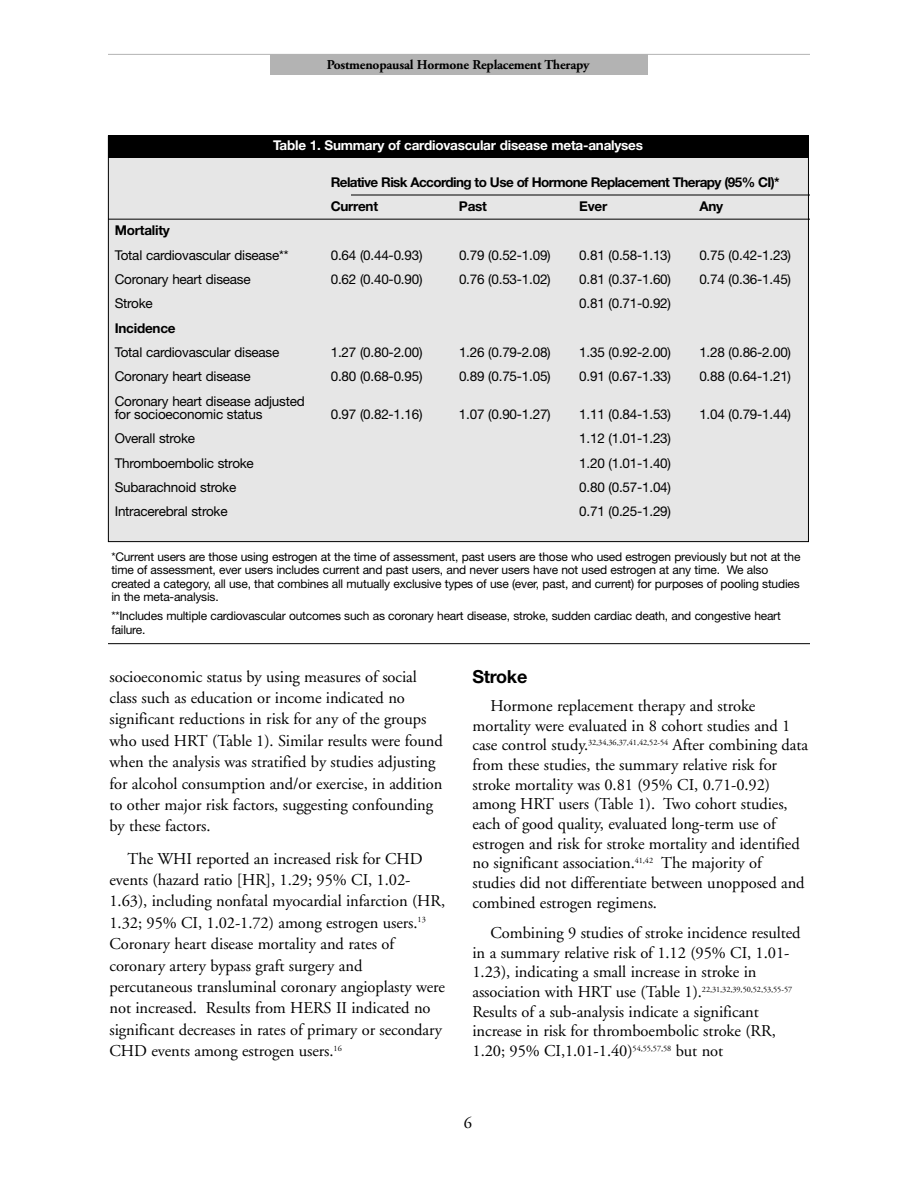
<style>
.page{position:relative;width:918px;height:1188px;background:#fff}
.page>*{position:absolute;margin:0;border:0;box-sizing:border-box;transform-origin:0 0}
.t1{font:700 18px "Helvetica Neue";letter-spacing:-.015em;color:#000}
.t2{font:16.5px/21.5px "Adobe Garamond";letter-spacing:-.005em;color:#000}
.t3{font:13.5px/13.5px "Helvetica Neue";letter-spacing:-.015em;color:#000}
.t4{font:700 13.5px/24.3px "Helvetica Neue";letter-spacing:-.045em;color:#000}
.t5{font:700 13.5px "Helvetica Neue";letter-spacing:-.015em;color:#fff}
.t6{font:700 13.5px "Adobe Garamond";letter-spacing:-.015em;color:#000}
.t7{font:700 13.5px "Helvetica Neue";letter-spacing:-.015em;color:#000}
.t8{font:12px/13.5px "Helvetica Neue";letter-spacing:-.015em;color:#000}
</style>
<div class="page">
<div style="left:270px;top:55px;width:378px;height:20px;background:#b3b3b3"></div>
<hr style="left:108px;top:54px;width:702px;height:1px;background:#b3b3b3">
<div style="left:108px;top:136px;width:700px;height:406px;background:#e6e6e6"></div>
<div style="left:108px;top:135px;width:700px;height:23px;background:#000"></div>
<hr style="left:108px;top:219px;width:702px;height:1px;background:#000">
<hr style="left:108px;top:643px;width:702px;height:1px;background:#000">
<hr style="left:351px;top:195px;width:459px;height:1px;background:#000">
<p class="t6" style="left:327px;top:59px;width:264px">Postmenopausal Hormone Replacement Therapy</p>
<p class="t5" style="left:273px;top:140px;width:371px">Table 1. Summary of cardiovascular disease meta-analyses</p>
<p class="t4" style="left:331px;top:171px;width:451px">Relative Risk According to Use of Hormone Replacement Therapy (95% CI)*<br>Current</p>
<p class="t4" style="left:459px;top:195px;width:30px">Past</p>
<p class="t4" style="left:579px;top:195px;width:30px">Ever</p>
<p class="t4" style="left:699px;top:195px;width:25px">Any</p>
<p class="t7" style="left:115px;top:226px;width:57px">Mortality</p>
<p class="t3" style="left:115px;top:249px;width:175px">Total cardiovascular disease**</p>
<p class="t3" style="left:331px;top:249px;width:93px">0.64 (0.44-0.93)</p>
<p class="t3" style="left:459px;top:249px;width:93px">0.79 (0.52-1.09)</p>
<p class="t3" style="left:579px;top:249px;width:93px">0.81 (0.58-1.13)</p>
<p class="t3" style="left:699px;top:249px;width:93px">0.75 (0.42-1.23)</p>
<p class="t3" style="left:115px;top:274px;width:138px">Coronary heart disease</p>
<p class="t3" style="left:331px;top:274px;width:93px">0.62 (0.40-0.90)</p>
<p class="t3" style="left:459px;top:274px;width:93px">0.76 (0.53-1.02)</p>
<p class="t3" style="left:579px;top:274px;width:93px">0.81 (0.37-1.60)</p>
<p class="t3" style="left:699px;top:274px;width:93px">0.74 (0.36-1.45)</p>
<p class="t3" style="left:115px;top:298px;width:40px">Stroke</p>
<p class="t3" style="left:579px;top:298px;width:93px">0.81 (0.71-0.92)</p>
<p class="t7" style="left:115px;top:323px;width:62px">Incidence</p>
<p class="t3" style="left:115px;top:347px;width:166px">Total cardiovascular disease</p>
<p class="t3" style="left:331px;top:347px;width:93px">1.27 (0.80-2.00)</p>
<p class="t3" style="left:459px;top:347px;width:93px">1.26 (0.79-2.08)</p>
<p class="t3" style="left:579px;top:347px;width:93px">1.35 (0.92-2.00)</p>
<p class="t3" style="left:699px;top:347px;width:93px">1.28 (0.86-2.00)</p>
<p class="t3" style="left:115px;top:371px;width:138px">Coronary heart disease</p>
<p class="t3" style="left:331px;top:371px;width:93px">0.80 (0.68-0.95)</p>
<p class="t3" style="left:459px;top:371px;width:93px">0.89 (0.75-1.05)</p>
<p class="t3" style="left:579px;top:371px;width:93px">0.91 (0.67-1.33)</p>
<p class="t3" style="left:699px;top:371px;width:93px">0.88 (0.64-1.21)</p>
<p class="t3" style="left:115px;top:395px;width:192px">Coronary heart disease adjusted for socioeconomic status</p>
<p class="t3" style="left:331px;top:409px;width:93px">0.97 (0.82-1.16)</p>
<p class="t3" style="left:459px;top:409px;width:93px">1.07 (0.90-1.27)</p>
<p class="t3" style="left:579px;top:409px;width:93px">1.11 (0.84-1.53)</p>
<p class="t3" style="left:699px;top:409px;width:93px">1.04 (0.79-1.44)</p>
<p class="t3" style="left:115px;top:433px;width:82px">Overall stroke</p>
<p class="t3" style="left:579px;top:433px;width:93px">1.12 (1.01-1.23)</p>
<p class="t3" style="left:115px;top:457px;width:141px">Thromboembolic stroke</p>
<p class="t3" style="left:579px;top:457px;width:93px">1.20 (1.01-1.40)</p>
<p class="t3" style="left:115px;top:482px;width:123px">Subarachnoid stroke</p>
<p class="t3" style="left:579px;top:482px;width:93px">0.80 (0.57-1.04)</p>
<p class="t3" style="left:115px;top:506px;width:114px">Intracerebral stroke</p>
<p class="t3" style="left:579px;top:506px;width:93px">0.71 (0.25-1.29)</p>
<p class="t8" style="left:111px;top:551px;width:691px">*Current users are those using estrogen at the time of assessment, past users are those who used estrogen previously but not at the time of assessment, ever users includes current and past users, and never users have not used estrogen at any time. We also created a category, all use, that combines all mutually exclusive types of use (ever, past, and current) for purposes of pooling studies in the meta-analysis.</p>
<p class="t8" style="left:111px;top:610px;width:671px">**Includes multiple cardiovascular outcomes such as coronary heart disease, stroke, sudden cardiac death, and congestive heart failure.</p>
<p class="t2" style="left:110px;top:667px;width:335px">socioeconomic status by using measures of social class such as education or income indicated no significant reductions in risk for any of the groups who used HRT (Table 1). Similar results were found when the analysis was stratified by studies adjusting for alcohol consumption and/or exercise, in addition to other major risk factors, suggesting confounding by these factors.</p>
<p class="t2" style="left:110px;top:849px;width:337px;text-indent:18px">The WHI reported an increased risk for CHD events (hazard ratio [HR], 1.29; 95% CI, 1.02- 1.63), including nonfatal myocardial infarction (HR, 1.32; 95% CI, 1.02-1.72) among estrogen users.<sup>13<br></sup>Coronary heart disease mortality and rates of coronary artery bypass graft surgery and percutaneous transluminal coronary angioplasty were not increased. Results from HERS II indicated no significant decreases in rates of primary or secondary CHD events among estrogen users.<sup>16</sup></p>
<p class="t1" style="left:472px;top:670px;width:56px">Stroke</p>
<p class="t2" style="left:472px;top:697px;width:337px;line-height:19.6px;text-indent:18px">Hormone replacement therapy and stroke mortality were evaluated in 8 cohort studies and 1 case control study.<sup>32,34,36,37,41,42,52-54</sup> After combining data from these studies, the summary relative risk for stroke mortality was 0.81 (95% CI, 0.71-0.92) among HRT users (Table 1). Two cohort studies, each of good quality, evaluated long-term use of estrogen and risk for stroke mortality and identified no significant association.<sup>41,42</sup> The majority of studies did not differentiate between unopposed and combined estrogen regimens.</p>
<p class="t2" style="left:472px;top:925px;width:330px;line-height:19.6px;text-indent:18px">Combining 9 studies of stroke incidence resulted in a summary relative risk of 1.12 (95% CI, 1.01- 1.23), indicating a small increase in stroke in association with HRT use (Table 1).<sup>22,31,32,39,50,52,53,55-57<br></sup>Results of a sub-analysis indicate a significant increase in risk for thromboembolic stroke (RR, 1.20; 95% CI,1.01-1.40)<sup>54,55,57,58</sup> but not</p>
<p class="t2" style="left:464px;top:1114px;width:10px">6</p>
</div>
